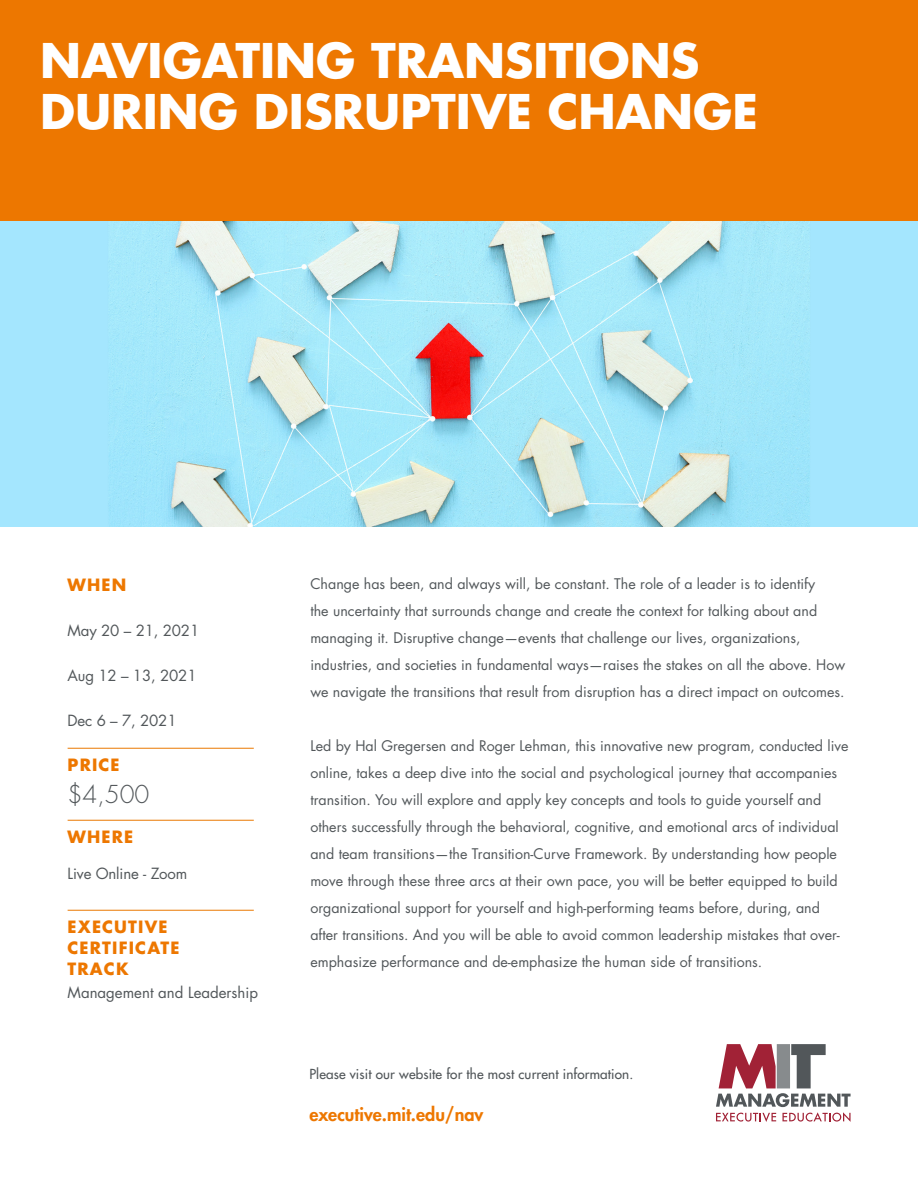
<style>
.page{position:relative;width:918px;height:1188px;background:#fff}
.page>*{position:absolute;margin:0;border:0;box-sizing:border-box;transform-origin:0 0}
.t1{font:700 48px "Futura Std";letter-spacing:.02em;color:#fff}
.t2{font:700 46.5px/51px "Futura Std";color:#fff}
.t3{font:300 24px "Futura Std";color:#52575a}
.t4{font:800 18px "Futura Std";color:#ed7700}
.t5{font:700 16.5px/21px "Futura Std";letter-spacing:.07em;color:#ed7700}
.t6{font:15px "Futura Std";letter-spacing:-.01em;color:#52575a}
.t7{font:14.25px/27px "Futura Std";color:#52575a}
.t8{font:500 13.5px "Futura Std";letter-spacing:.01em;color:#52575a}
</style>
<div class="page">
<svg style="left:716px;top:1044px;width:135px;height:78px"></svg>
<img style="left:0;top:220px;width:918px;height:307px">
<div style="left:0;top:0;width:918px;height:220px;background:#ed7700"></div>
<hr style="left:68px;top:748px;width:186px;height:1px;background:#ea7800">
<hr style="left:68px;top:820px;width:186px;height:1px;background:#ea7800">
<hr style="left:68px;top:910px;width:186px;height:1px;background:#ea7800">
<h2 class="t2" style="left:40px;top:34px;width:719px">NAVIGATING TRANSITIONS<br>DURING DISRUPTIVE CHANGE</h2>
<h1 class="t1" style="left:340px;top:76px;width:426px">THE GOOD JOBS</h1>
<p class="t5" style="left:68px;top:574px;width:60px">WHEN</p>
<p class="t6" style="left:68px;top:621px;width:133px">May 20 – 21, 2021</p>
<p class="t6" style="left:68px;top:666px;width:130px">Aug 12 – 13, 2021</p>
<p class="t6" style="left:68px;top:711px;width:111px">Dec 6 – 7, 2021</p>
<p class="t5" style="left:68px;top:754px;width:54px">PRICE</p>
<h3 class="t3" style="left:68px;top:779px;width:83px">$4,500</h3>
<p class="t5" style="left:68px;top:826px;width:67px">WHERE</p>
<p class="t6" style="left:68px;top:864px;width:121px">Live Online - Zoom</p>
<p class="t5" style="left:68px;top:916px;width:113px">EXECUTIVE<br>CERTIFICATE<br>TRACK</p>
<p class="t6" style="left:68px;top:983px;width:192px">Management and Leadership</p>
<p class="t7" style="left:310px;top:571px;width:536px">Change has been, and always will, be constant. The role of a leader is to identify<br>the uncertainty that surrounds change and create the context for talking about and managing it. Disruptive change—events that challenge our lives, organizations, industries, and societies in fundamental ways—raises the stakes on all the above. How we navigate the transitions that result from disruption has a direct impact on outcomes.</p>
<p class="t7" style="left:310px;top:733px;width:540px">Led by Hal Gregersen and Roger Lehman, this innovative new program, conducted live online, takes a deep dive into the social and psychological journey that accompanies transition. You will explore and apply key concepts and tools to guide yourself and others successfully through the behavioral, cognitive, and emotional arcs of individual and team transitions—the Transition-Curve Framework. By understanding how people move through these three arcs at their own pace, you will be better equipped to build organizational support for yourself and high-performing teams before, during, and after transitions. And you will be able to avoid common leadership mistakes that over&shy;emphasize performance and de-emphasize the human side of transitions.</p>
<p class="t8" style="left:309px;top:1066px;width:325px">Please visit our website for the most current information.</p>
<p class="t4" style="left:309px;top:1103px;width:175px">executive.mit.edu/nav</p>
</div>
